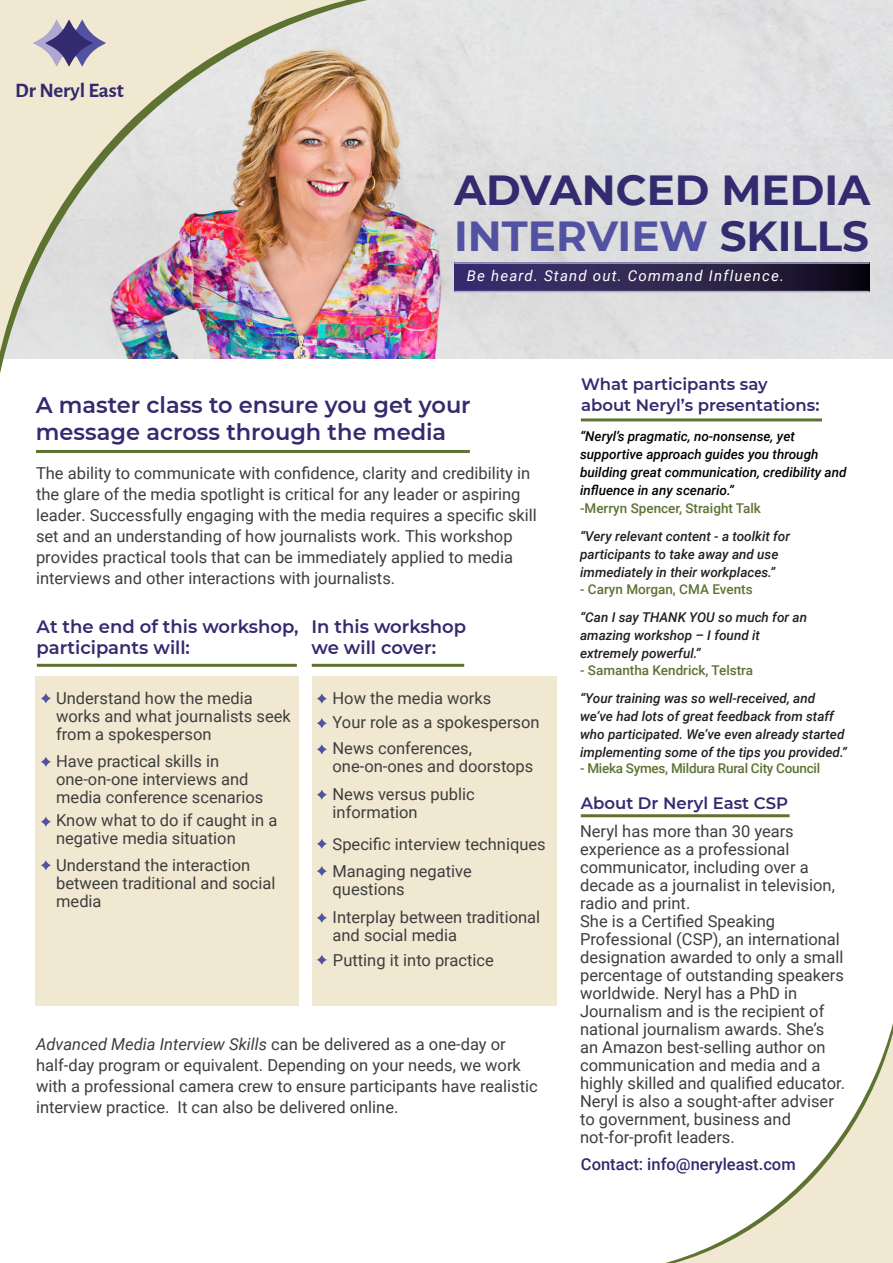
<style>
.page{position:relative;width:893px;height:1263px;background:#fff}
.page>*{position:absolute;margin:0;border:0;box-sizing:border-box;transform-origin:0 0}
.t1{font:700 42px "Montserrat";color:#5252a2}
.t2{font:700 42px "Montserrat";color:#332a6f}
.T1{font:600 22.5px/27px "Montserrat";color:#332a6f}
.t3{font:700 20.7px "Alegreya Sans";color:#332a6f}
.T3{font:600 18px "Montserrat";color:#332a6f}
.P2{font:16.5px/18px "Roboto";color:#3e3e3f}
.P1{font:16.5px/21px "Roboto";color:#3e3e3f}
.T2{font:600 16.5px/21px "Montserrat";color:#332a6f}
.About_Neryl{font:500 16.5px "Roboto";color:#332a6f}
.Title_7{font:italic 15px "Roboto";letter-spacing:.08em;color:#fff}
.About_Neryl-2{font:italic 500 13.5px/18px "Roboto";color:#231f20}
.About_Neryl-3{font:italic 500 13.5px/18px "Roboto";color:#000}
.About_Neryl-4{font:500 13.5px "Roboto";color:#5e7332}
.About_Neryl-5{font:500 13.5px "Roboto";letter-spacing:-.02em;color:#5e7332}
.s1{color:#332a6f}
.s2{font-style:italic}
</style>
<div class="page">
<div style="left:458px;top:0;width:435px;height:358px;background:#e0e0e1"></div>
<img style="left:0;top:0;width:458px;height:373px">
<svg style="left:454px;top:264px;width:415px;height:27px;background:#2b234b"></svg>
<hr style="left:454px;top:262px;width:415px;height:2px;background:#aea7d1">
<hr style="left:454px;top:291px;width:415px;height:1px;background:#aea7d1">
<hr style="left:36px;top:450px;width:434px;height:3px;background:#5e7332">
<div style="left:36px;top:676px;width:263px;height:330px;background:#f1e8d1"></div>
<div style="left:312px;top:676px;width:244px;height:330px;background:#f1e8d1"></div>
<hr style="left:37px;top:664px;width:260px;height:3px;background:#5e7332">
<hr style="left:312px;top:664px;width:152px;height:3px;background:#5e7332">
<svg style="left:317px;top:693px;width:10px;height:11px"></svg>
<svg style="left:41px;top:693px;width:10px;height:10px"></svg>
<svg style="left:317px;top:955px;width:10px;height:10px"></svg>
<svg style="left:317px;top:718px;width:10px;height:10px"></svg>
<svg style="left:41px;top:757px;width:10px;height:10px"></svg>
<svg style="left:317px;top:913px;width:10px;height:10px"></svg>
<svg style="left:317px;top:744px;width:10px;height:10px"></svg>
<svg style="left:41px;top:817px;width:10px;height:10px"></svg>
<svg style="left:317px;top:866px;width:10px;height:10px"></svg>
<svg style="left:317px;top:790px;width:10px;height:10px"></svg>
<svg style="left:317px;top:839px;width:10px;height:10px"></svg>
<svg style="left:41px;top:860px;width:10px;height:10px"></svg>
<hr style="left:581px;top:418px;width:241px;height:3px;background:#5e7332">
<hr style="left:581px;top:814px;width:209px;height:3px;background:#5e7332">
<svg style="left:665px;top:1023px;width:228px;height:240px"></svg>
<svg style="left:33px;top:19px;width:73px;height:48px;background:#a59db3"></svg>
<p class="t3" style="left:15px;top:75px;width:110px">Dr Neryl East</p>
<h1 class="t2" style="left:454px;top:159px;width:418px">ADVANCED MEDIA</h1>
<h1 class="t1" style="left:454px;top:206px;width:416px">INTERVIEW <span class="s1">SKILLS</span></h1>
<p class="Title_7" style="left:467px;top:265px;width:319px">Be heard. Stand out. Command Influence.</p>
<p class="T1" style="left:36px;top:390px;width:436px">A master class to ensure you get your message across through the media</p>
<p class="P1" style="left:36px;top:462px;width:502px">The ability to communicate with confidence, clarity and credibility in the glare of the media spotlight is critical for any leader or aspiring leader. Successfully engaging with the media requires a specific skill set and an understanding of how journalists work. This workshop provides practical tools that can be immediately applied to media interviews and other interactions with journalists.</p>
<p class="T3" style="left:37px;top:613px;width:264px">At the end of this workshop,</p>
<p class="T3" style="left:37px;top:634px;width:155px">participants will:</p>
<p class="T3" style="left:312px;top:613px;width:156px">In this workshop</p>
<p class="T3" style="left:312px;top:634px;width:126px">we will cover:</p>
<p class="P2" style="left:56px;top:688px;width:236px">Understand how the media works and what journalists seek from a spokesperson</p>
<p class="P2" style="left:333px;top:688px;width:160px">How the media works</p>
<p class="P2" style="left:333px;top:713px;width:209px">Your role as a spokesperson</p>
<p class="P2" style="left:333px;top:739px;width:202px">News conferences, one-on-ones and doorstops</p>
<p class="P2" style="left:333px;top:784px;width:144px">News versus public information</p>
<p class="P2" style="left:333px;top:834px;width:215px">Specific interview techniques</p>
<p class="P2" style="left:333px;top:861px;width:141px">Managing negative questions</p>
<p class="P2" style="left:333px;top:907px;width:209px">Interplay between traditional and social media</p>
<p class="P2" style="left:333px;top:950px;width:162px">Putting it into practice</p>
<p class="P2" style="left:56px;top:751px;width:209px">Have practical skills in one-on-one interviews and media conference scenarios</p>
<p class="P2" style="left:56px;top:811px;width:223px">Know what to do if caught in a negative media situation</p>
<p class="P2" style="left:56px;top:856px;width:221px">Understand the interaction between traditional and social media</p>
<p class="P1" style="left:36px;top:1033px;width:503px"><span class="s2">Advanced Media Interview Skills</span> can be delivered as a one-day or half-day program or equivalent. Depending on your needs, we work with a professional camera crew to ensure participants have realistic interview practice. It can also be delivered online.</p>
<p class="T2" style="left:581px;top:373px;width:240px">What participants say about Neryl’s presentations:</p>
<p class="About_Neryl-3" style="left:580px;top:427px;width:268px">“Neryl’s pragmatic, no-nonsense, yet supportive approach guides you through building great communication, credibility and influence in any scenario.”</p>
<p class="About_Neryl-2" style="left:580px;top:527px;width:211px">“Very relevant content - a toolkit for participants to take away and use immediately in their workplaces.”</p>
<p class="About_Neryl-2" style="left:580px;top:608px;width:228px">“Can I say THANK YOU so much for an amazing workshop – I found it extremely powerful.”</p>
<p class="About_Neryl-2" style="left:580px;top:689px;width:268px">“Your training was so well-received, and we’ve had lots of great feedback from staff who participated. We’ve even already started implementing some of the tips you provided.”</p>
<p class="About_Neryl-4" style="left:580px;top:498px;width:182px">-Merryn Spencer, Straight Talk</p>
<p class="About_Neryl-4" style="left:580px;top:579px;width:174px">- Caryn Morgan, CMA Events</p>
<p class="About_Neryl-4" style="left:580px;top:660px;width:175px">- Samantha Kendrick, Telstra</p>
<p class="About_Neryl-5" style="left:580px;top:759px;width:241px">- Mieka Symes, Mildura Rural City Council</p>
<p class="T2" style="left:581px;top:792px;width:209px">About Dr Neryl East CSP</p>
<p class="P2" style="left:580px;top:822px;width:266px">Neryl has more than 30 years experience as a professional communicator, including over a decade as a journalist in television, radio and print.<br>She is a Certified Speaking<br>Professional (CSP), an international designation awarded to only a small percentage of outstanding speakers worldwide. Neryl has a PhD in<br>Journalism and is the recipient of national journalism awards. She’s an Amazon best-selling author on communication and media and a highly skilled and qualified educator.<br>Neryl is also a sought-after adviser to government, business and not-for-profit leaders.</p>
<p class="About_Neryl" style="left:581px;top:1153px;width:216px">Contact: info@neryleast.com</p>
</div>
